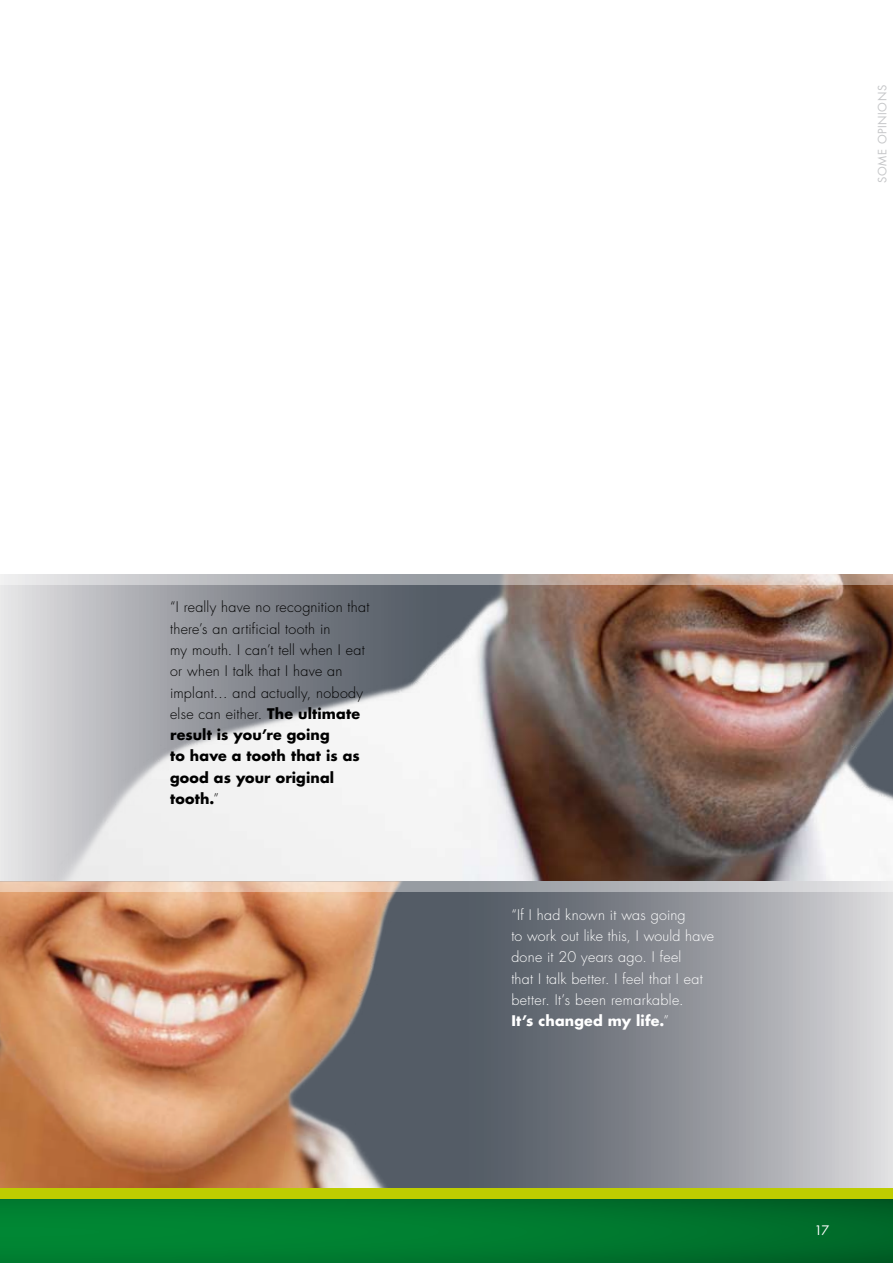
<style>
.page{position:relative;width:893px;height:1263px;background:#fff}
.page>*{position:absolute;margin:0;border:0;box-sizing:border-box;transform-origin:0 0}
.t1{font:300 14.25px/21.3px "Futura Std";letter-spacing:.02em;color:#000}
.t2{font:300 14.25px/21.3px "Futura Std";letter-spacing:.015em;color:#fff}
.t3{font:12.75px "Futura Std";color:#fff}
.t4{font:11.25px "Futura Std";letter-spacing:.05em;color:#c5c6c8}
.s1{font-weight:700}
</style>
<div class="page">
<img style="left:0;top:585px;width:893px;height:296px">
<svg style="left:722px;top:892px;width:171px;height:296px"></svg>
<img style="left:0;top:892px;width:722px;height:296px">
<svg style="left:0;top:881px;width:893px;height:11px"></svg>
<svg style="left:0;top:574px;width:893px;height:11px"></svg>
<div style="left:0;top:1199px;width:893px;height:64px;background:linear-gradient(to right,#008834,#006829)"></div>
<div style="left:0;top:1188px;width:893px;height:11px;background:#becd00"></div>
<p class="t4" style="left:875px;top:183px;width:99px;rotate:-90deg">SOME OPINIONS</p>
<p class="t1" style="left:170px;top:597px;width:201px">“I really have no recognition that there’s an artificial tooth in<br>my mouth. I can’t tell when I eat or when I talk that I have an implant… and actually, nobody else can either. <span class="s1">The ultimate result is you’re going<br>to have a tooth that is as good as your original tooth.</span>”</p>
<p class="t2" style="left:511px;top:904px;width:204px">“If I had known it was going<br>to work out like this, I would have done it 20 years ago. I feel<br>that I talk better. I feel that I eat better. It’s been remarkable.<br><span class="s1">It’s changed my life.</span>”</p>
<p class="t3" style="left:815px;top:1222px;width:16px">17</p>
</div>
